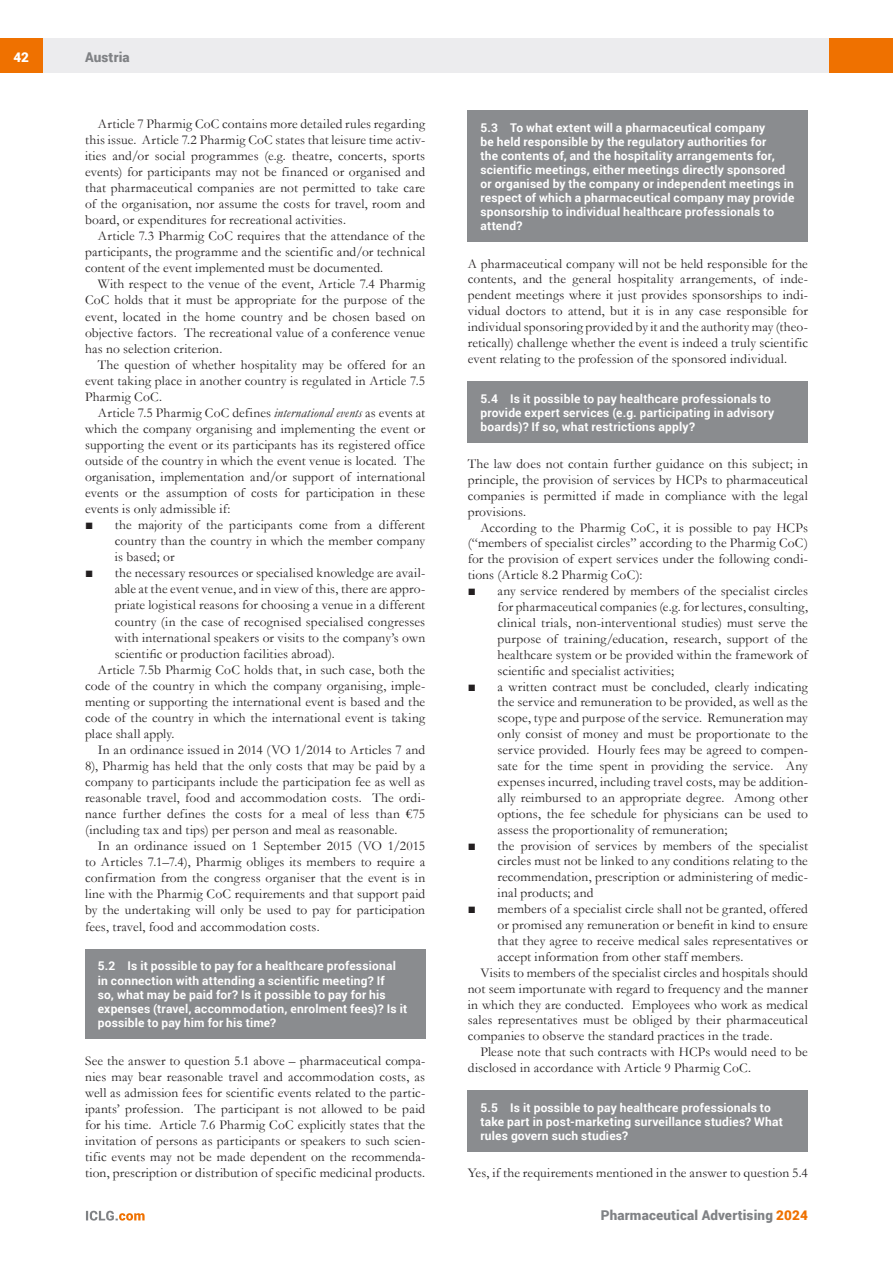
<style>
.page{position:relative;width:893px;height:1263px;background:#fff}
.page>*{position:absolute;margin:0;border:0;box-sizing:border-box;transform-origin:0 0}
.t1{font:13.5px/15.9px "Garamond";letter-spacing:.01em;color:#231f20;text-align:justify}
.t2{font:900 13.5px "Roboto";letter-spacing:.015em;color:#808285}
.t3{font:900 13.5px "Roboto";color:#fff}
.t4{font:700 12px/14.1px "Roboto";letter-spacing:.015em;color:#fff}
.s1{font-style:italic}
.s2{color:#ef7100}
</style>
<div class="page">
<div style="left:43px;top:38px;width:786px;height:34px;background:#ececee"></div>
<div style="left:0;top:38px;width:43px;height:34px;background:#ef7100"></div>
<div style="left:829px;top:38px;width:64px;height:34px;background:#ef7100"></div>
<svg style="left:86px;top:1211px;width:59px;height:9px"></svg>
<div style="left:468px;top:111px;width:340px;height:131px;background:#8a8c8f"></div>
<div style="left:468px;top:381px;width:340px;height:61px;background:#8a8c8f"></div>
<div style="left:468px;top:1091px;width:340px;height:61px;background:#8a8c8f"></div>
<div style="left:85px;top:949px;width:340px;height:90px;background:#8a8c8f"></div>
<p class="t3" style="left:13px;top:48px;width:17px">42</p>
<p class="t2" style="left:85px;top:48px;width:46px">Austria</p>
<p class="t1" style="left:85px;top:115px;width:342px;text-indent:13px">Article 7 Pharmig CoC contains more detailed rules regarding this issue. Article 7.2 Pharmig CoC states that leisure time activ&shy;ities and/or social programmes (e.g. theatre, concerts, sports events) for participants may not be financed or organised and that pharmaceutical companies are not permitted to take care of the organisation, nor assume the costs for travel, room and board, or expenditures for recreational activities.</p>
<p class="t1" style="left:85px;top:228px;width:342px;text-indent:13px">Article 7.3 Pharmig CoC requires that the attendance of the participants, the programme and the scientific and/or technical content of the event implemented must be documented.</p>
<p class="t1" style="left:85px;top:276px;width:342px;text-indent:13px">With respect to the venue of the event, Article 7.4 Pharmig CoC holds that it must be appropriate for the purpose of the event, located in the home country and be chosen based on objective factors. The recreational value of a conference venue has no selection criterion.</p>
<p class="t1" style="left:85px;top:356px;width:342px;text-indent:13px">The question of whether hospitality may be offered for an event taking place in another country is regulated in Article 7.5<br>Pharmig CoC.</p>
<p class="t1" style="left:85px;top:404px;width:342px;text-indent:13px">Article 7.5 Pharmig CoC defines <span class="s1">international events</span> as events at which the company organising and implementing the event or supporting the event or its participants has its registered office outside of the country in which the event venue is located. The organisation, implementation and/or support of international events or the assumption of costs for participation in these events is only admissible if:</p>
<p class="t1" style="left:115px;top:517px;width:312px;text-indent:-30px">■ the majority of the participants come from a different country than the country in which the member company is based; or</p>
<p class="t1" style="left:85px;top:565px;width:342px">■ the necessary resources or specialised knowledge are avail-</p>
<p class="t1" style="left:115px;top:581px;width:312px">able at the event venue, and in view of this, there are appro-</p>
<p class="t1" style="left:115px;top:597px;width:312px">priate logistical reasons for choosing a venue in a different</p>
<p class="t1" style="left:115px;top:613px;width:312px">country (in the case of recognised specialised congresses</p>
<p class="t1" style="left:115px;top:629px;width:312px">with international speakers or visits to the company’s own</p>
<p class="t1" style="left:115px;top:645px;width:222px">scientific or production facilities abroad).</p>
<p class="t1" style="left:98px;top:661px;width:329px">Article 7.5b Pharmig CoC holds that, in such case, both the</p>
<p class="t1" style="left:85px;top:677px;width:342px">code of the country in which the company organising, imple-</p>
<p class="t1" style="left:85px;top:693px;width:342px">menting or supporting the international event is based and the</p>
<p class="t1" style="left:85px;top:709px;width:342px">code of the country in which the international event is taking</p>
<p class="t1" style="left:85px;top:725px;width:91px">place shall apply.</p>
<p class="t1" style="left:98px;top:741px;width:329px">In an ordinance issued in 2014 (VO 1/2014 to Articles 7 and</p>
<p class="t1" style="left:85px;top:757px;width:342px">8), Pharmig has held that the only costs that may be paid by a</p>
<p class="t1" style="left:85px;top:773px;width:342px">company to participants include the participation fee as well as</p>
<p class="t1" style="left:85px;top:789px;width:342px">reasonable travel, food and accommodation costs. The ordi-</p>
<p class="t1" style="left:85px;top:805px;width:342px">nance further defines the costs for a meal of less than €75</p>
<p class="t1" style="left:85px;top:822px;width:314px">(including tax and tips) per person and meal as reasonable.</p>
<p class="t1" style="left:98px;top:838px;width:329px">In an ordinance issued on 1 September 2015 (VO 1/2015</p>
<p class="t1" style="left:85px;top:854px;width:342px">to Articles 7.1–7.4), Pharmig obliges its members to require a</p>
<p class="t1" style="left:85px;top:870px;width:342px">confirmation from the congress organiser that the event is in</p>
<p class="t1" style="left:85px;top:886px;width:342px">line with the Pharmig CoC requirements and that support paid</p>
<p class="t1" style="left:85px;top:902px;width:342px">by the undertaking will only be used to pay for participation</p>
<p class="t1" style="left:85px;top:918px;width:236px">fees, travel, food and accommodation costs.</p>
<p class="t4" style="left:98px;top:958px;width:311px">5.2 Is it possible to pay for a healthcare professional in connection with attending a scientific meeting? If<br>so, what may be paid for? Is it possible to pay for his expenses (travel, accommodation, enrolment fees)? Is it possible to pay him for his time?</p>
<p class="t1" style="left:85px;top:1052px;width:342px">See the answer to question 5.1 above – pharmaceutical compa&shy;nies may bear reasonable travel and accommodation costs, as well as admission fees for scientific events related to the partic&shy;ipants’ profession. The participant is not allowed to be paid for his time. Article 7.6 Pharmig CoC explicitly states that the invitation of persons as participants or speakers to such scien&shy;tific events may not be made dependent on the recommenda&shy;tion, prescription or distribution of specific medicinal products.</p>
<p class="t4" style="left:480px;top:120px;width:315px">5.3 To what extent will a pharmaceutical company<br>be held responsible by the regulatory authorities for<br>the contents of, and the hospitality arrangements for, scientific meetings, either meetings directly sponsored or organised by the company or independent meetings in respect of which a pharmaceutical company may provide sponsorship to individual healthcare professionals to attend?</p>
<p class="t1" style="left:468px;top:255px;width:342px">A pharmaceutical company will not be held responsible for the contents, and the general hospitality arrangements, of inde&shy;pendent meetings where it just provides sponsorships to indi&shy;vidual doctors to attend, but it is in any case responsible for individual sponsoring provided by it and the authority may (theo&shy;retically) challenge whether the event is indeed a truly scientific event relating to the profession of the sponsored individual.</p>
<p class="t4" style="left:480px;top:391px;width:295px">5.4 Is it possible to pay healthcare professionals to provide expert services (e.g. participating in advisory boards)? If so, what restrictions apply?</p>
<p class="t1" style="left:468px;top:455px;width:342px">The law does not contain further guidance on this subject; in principle, the provision of services by HCPs to pharmaceutical companies is permitted if made in compliance with the legal provisions.</p>
<p class="t1" style="left:468px;top:519px;width:342px;text-indent:13px">According to the Pharmig CoC, it is possible to pay HCPs (“members of specialist circles” according to the Pharmig CoC) for the provision of expert services under the following condi&shy;tions (Article 8.2 Pharmig CoC):</p>
<p class="t1" style="left:497px;top:583px;width:312px;text-indent:-30px">■ any service rendered by members of the specialist circles for pharmaceutical companies (e.g. for lectures, consulting, clinical trials, non-interventional studies) must serve the purpose of training/education, research, support of the healthcare system or be provided within the framework of scientific and specialist activities;</p>
<p class="t1" style="left:497px;top:678px;width:312px;text-indent:-30px">■ a written contract must be concluded, clearly indicating the service and remuneration to be provided, as well as the scope, type and purpose of the service. Remuneration may only consist of money and must be proportionate to the service provided. Hourly fees may be agreed to compen&shy;sate for the time spent in providing the service. Any expenses incurred, including travel costs, may be addition&shy;ally reimbursed to an appropriate degree. Among other options, the fee schedule for physicians can be used to assess the proportionality of remuneration;</p>
<p class="t1" style="left:497px;top:837px;width:312px;text-indent:-30px">■ the provision of services by members of the specialist circles must not be linked to any conditions relating to the recommendation, prescription or administering of medic&shy;inal products; and</p>
<p class="t1" style="left:468px;top:901px;width:342px">■ members of a specialist circle shall not be granted, offered</p>
<p class="t1" style="left:497px;top:916px;width:312px">or promised any remuneration or benefit in kind to ensure</p>
<p class="t1" style="left:497px;top:932px;width:312px">that they agree to receive medical sales representatives or</p>
<p class="t1" style="left:497px;top:948px;width:247px">accept information from other staff members.</p>
<p class="t1" style="left:480px;top:964px;width:329px">Visits to members of the specialist circles and hospitals should</p>
<p class="t1" style="left:468px;top:980px;width:342px">not seem importunate with regard to frequency and the manner</p>
<p class="t1" style="left:468px;top:996px;width:342px">in which they are conducted. Employees who work as medical</p>
<p class="t1" style="left:468px;top:1012px;width:342px">sales representatives must be obliged by their pharmaceutical</p>
<p class="t1" style="left:468px;top:1028px;width:306px">companies to observe the standard practices in the trade.</p>
<p class="t1" style="left:480px;top:1044px;width:329px">Please note that such contracts with HCPs would need to be</p>
<p class="t1" style="left:468px;top:1060px;width:285px">disclosed in accordance with Article 9 Pharmig CoC.</p>
<p class="t4" style="left:480px;top:1100px;width:304px">5.5 Is it possible to pay healthcare professionals to take part in post-marketing surveillance studies? What rules govern such studies?</p>
<p class="t1" style="left:468px;top:1164px;width:342px">Yes, if the requirements mentioned in the answer to question 5.4</p>
<p class="t2" style="left:601px;top:1206px;width:209px">Pharmaceutical Advertising <span class="s2">2024</span></p>
</div>
